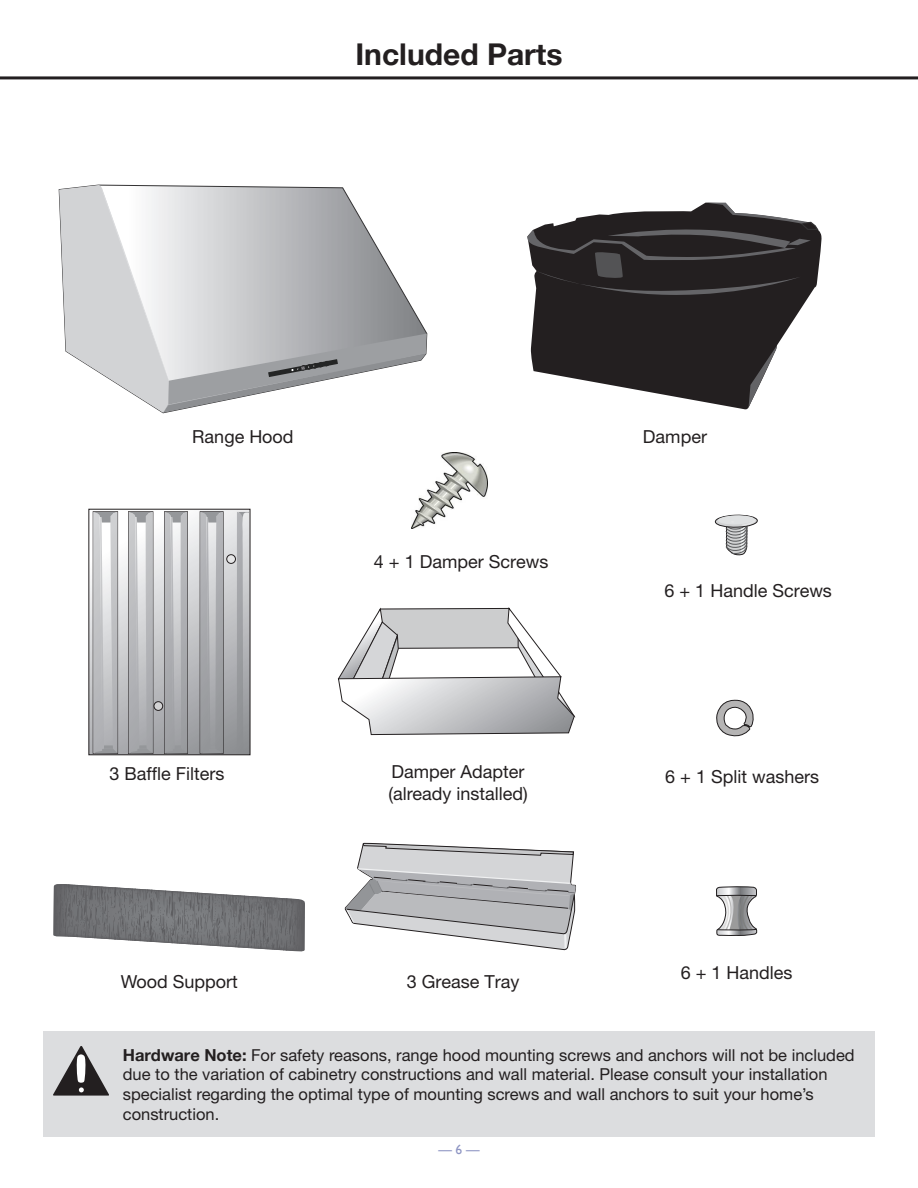
<style>
.page{position:relative;width:918px;height:1188px;background:#fff}
.page>*{position:absolute;margin:0;border:0;box-sizing:border-box;transform-origin:0 0}
.t1{font:700 30px "Helvetica Neue LT Std";color:#231f20}
.t2{font:18px "Helvetica Neue LT Std";color:#231f20}
.B__body_copy{font:16.5px/19.8px "Helvetica Neue LT Std";color:#231f20}
.t3{font:13.5px "Gill Sans";color:#8e95c3}
.s1{font-weight:700}
</style>
<div class="page">
<hr style="left:0;top:76px;width:918px;height:3px;background:#231f20">
<svg style="left:59px;top:184px;width:368px;height:229px"></svg>
<svg style="left:530px;top:232px;width:292px;height:178px;fill:#231f20"></svg>
<svg style="left:749px;top:345px;width:28px;height:63px"></svg>
<svg style="left:527px;top:203px;width:293px;height:93px;background:#4b4849"></svg>
<svg style="left:338px;top:607px;width:238px;height:128px"></svg>
<svg style="left:89px;top:509px;width:161px;height:246px;background:#b8b9bc"></svg>
<svg style="left:53px;top:884px;width:252px;height:68px"></svg>
<svg style="left:344px;top:843px;width:232px;height:107px"></svg>
<img style="left:412px;top:452px;width:76px;height:77px">
<div style="left:43px;top:1031px;width:832px;height:106px;background:#dcdddf"></div>
<svg style="left:53px;top:1046px;width:56px;height:49px"></svg>
<svg style="left:714px;top:514px;width:44px;height:42px"></svg>
<svg style="left:716px;top:699px;width:38px;height:38px"></svg>
<svg style="left:716px;top:886px;width:42px;height:50px"></svg>
<p class="t1" style="left:355px;top:35px;width:209px">Included Parts</p>
<p class="t2" style="left:192px;top:426px;width:103px">Range Hood</p>
<p class="t2" style="left:643px;top:426px;width:66px">Damper</p>
<p class="t2" style="left:109px;top:763px;width:116px">3 Baffle Filters</p>
<p class="t2" style="left:121px;top:971px;width:118px">Wood Support</p>
<p class="t2" style="left:374px;top:551px;width:176px">4 + 1 Damper Screws</p>
<p class="t2" style="left:392px;top:761px;width:135px">Damper Adapter</p>
<p class="t2" style="left:388px;top:783px;width:141px">(already installed)</p>
<p class="t2" style="left:407px;top:971px;width:114px">3 Grease Tray</p>
<p class="t2" style="left:665px;top:580px;width:169px">6 + 1 Handle Screws</p>
<p class="t2" style="left:665px;top:766px;width:155px">6 + 1 Split washers</p>
<p class="t2" style="left:681px;top:962px;width:113px">6 + 1 Handles</p>
<p class="B__body_copy" style="left:123px;top:1045px;width:733px"><span class="s1">Hardware Note:</span> For safety reasons, range hood mounting screws and anchors will not be included due to the variation of cabinetry constructions and wall material. Please consult your installation specialist regarding the optimal type of mounting screws and wall anchors to suit your home’s construction.</p>
<p class="t3" style="left:438px;top:1142px;width:43px">— 6 —</p>
</div>
